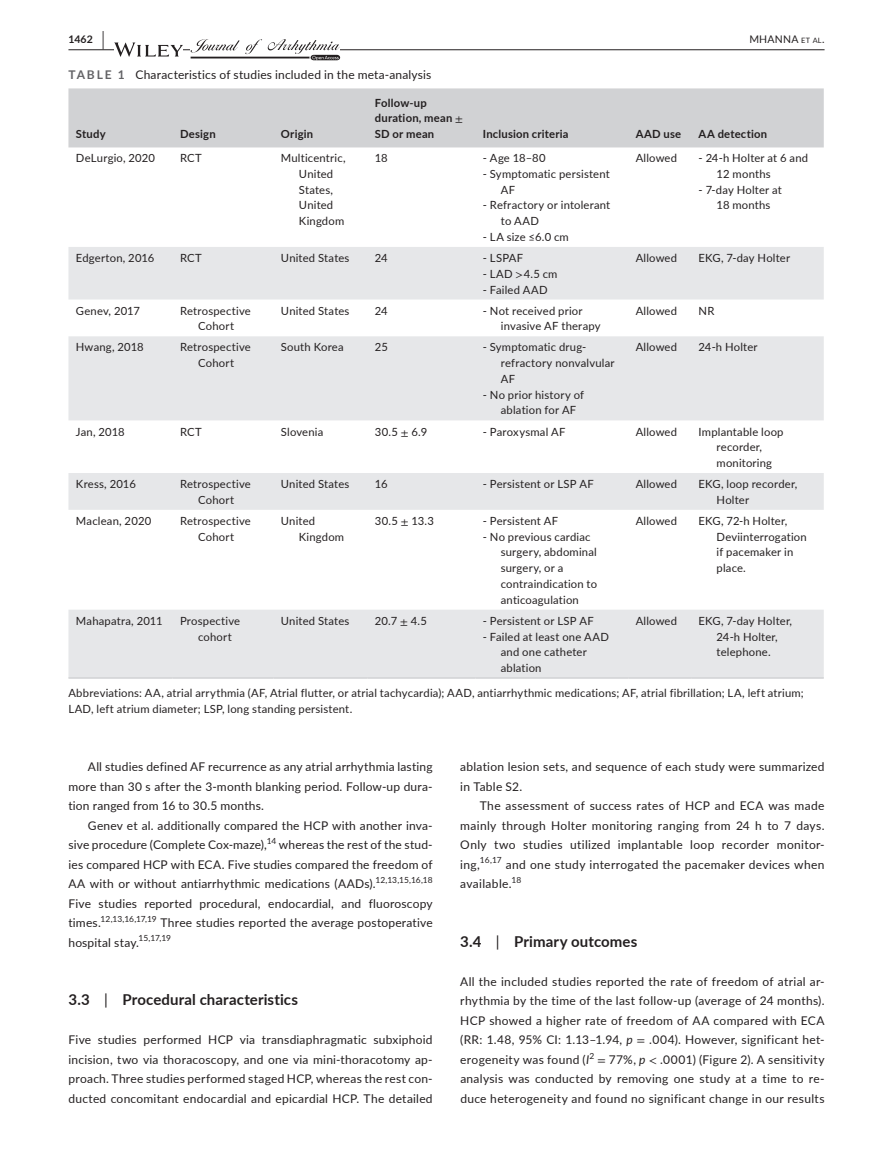
<style>
.page{position:relative;width:893px;height:1174px;background:#fff}
.page>*{position:absolute;margin:0;border:0;box-sizing:border-box;transform-origin:0 0}
.t1{font:700 15px "Lato";letter-spacing:.01em;color:#231f20}
.t2{font:12px/19.5px "Lato";letter-spacing:.02em;color:#231f20;text-align:justify}
.t3{font:11.25px/15.8px "Lato";letter-spacing:.015em;color:#231f20}
.t4{font:700 11.25px/15.8px "Lato";letter-spacing:.02em;color:#231f20}
.t5{font:10.5px "Lato";letter-spacing:.025em;color:#231f20}
.t6{font:700 10.5px "Lato";color:#231f20}
.t7{font:8.4px "Lato";color:#231f20}
.s1{font-size:19.5px}
.s2{font-size:7.35px}
.s3{font-weight:700;color:#636366}
.s4{font-family:"STIX";font-weight:400}
.s5{font-family:"STIX"}
.s6{font-weight:400}
.s7{font-size:12px}
.s8{font-style:italic}
</style>
<div class="page">
<hr style="left:68px;top:49px;width:756px;height:1px;background:#231f20">
<svg style="left:114px;top:42px;width:69px;height:15px"></svg>
<svg style="left:191px;top:39px;width:149px;height:21px"></svg>
<div style="left:68px;top:88px;width:756px;height:59px;background:#d1d2d4"></div>
<svg style="left:68px;top:247px;width:756px;height:430px;fill:#e6e7e9"></svg>
<hr style="left:68px;top:677px;width:105px;height:1px;background:#d1d2d4">
<hr style="left:173px;top:677px;width:100px;height:1px;background:#d1d2d4">
<hr style="left:273px;top:677px;width:94px;height:1px;background:#d1d2d4">
<hr style="left:367px;top:677px;width:108px;height:1px;background:#d1d2d4">
<hr style="left:475px;top:677px;width:153px;height:1px;background:#d1d2d4">
<hr style="left:628px;top:677px;width:63px;height:1px;background:#d1d2d4">
<hr style="left:691px;top:677px;width:133px;height:1px;background:#d1d2d4">
<p class="t6" style="left:68px;top:31px;width:37px">1462 <span class="s1">|</span></p>
<p class="t5" style="left:749px;top:31px;width:77px">MHANNA <span class="s2">et al</span>.</p>
<p class="t2" style="left:68px;top:64px;width:364px"><span class="s3">TABLE 1</span> Characteristics of studies included in the meta-analysis</p>
<p class="t4" style="left:76px;top:126px;width:31px">Study</p>
<p class="t4" style="left:180px;top:126px;width:37px">Design</p>
<p class="t4" style="left:281px;top:126px;width:34px">Origin</p>
<p class="t4" style="left:375px;top:94px;width:89px">Follow-up duration, mean <span class="s4">±<br></span>SD or mean</p>
<p class="t4" style="left:483px;top:126px;width:87px">Inclusion criteria</p>
<p class="t4" style="left:636px;top:126px;width:47px">AAD use</p>
<p class="t4" style="left:699px;top:126px;width:70px">AA detection</p>
<p class="t3" style="left:76px;top:150px;width:81px">DeLurgio, 2020</p>
<p class="t3" style="left:180px;top:150px;width:23px">RCT</p>
<p class="t3" style="left:299px;top:150px;width:48px;text-indent:-18px">Multicentric,<br>United<br>States,<br>United<br>Kingdom</p>
<p class="t3" style="left:375px;top:150px;width:14px">18</p>
<p class="t3" style="left:483px;top:150px;width:64px">- Age 18–80</p>
<p class="t3" style="left:501px;top:165px;width:110px;text-indent:-18px">- Symptomatic persistent<br>AF</p>
<p class="t3" style="left:501px;top:197px;width:111px;text-indent:-18px">- Refractory or intolerant to AAD</p>
<p class="t3" style="left:483px;top:228px;width:88px">- LA size ≤6.0 cm</p>
<p class="t3" style="left:76px;top:249px;width:80px">Edgerton, 2016</p>
<p class="t3" style="left:180px;top:249px;width:23px">RCT</p>
<p class="t3" style="left:281px;top:249px;width:70px">United States</p>
<p class="t3" style="left:375px;top:249px;width:14px">24</p>
<p class="t3" style="left:483px;top:249px;width:42px">- LSPAF</p>
<p class="t3" style="left:483px;top:265px;width:76px">- LAD <span class="s5">&gt;</span>4.5 cm</p>
<p class="t3" style="left:483px;top:281px;width:66px">- Failed AAD</p>
<p class="t3" style="left:636px;top:150px;width:43px">Allowed</p>
<p class="t3" style="left:717px;top:150px;width:93px;text-indent:-18px">- 24-h Holter at 6 and<br>12 months</p>
<p class="t3" style="left:699px;top:181px;width:85px;text-align:center">- 7-day Holter at<br>18 months</p>
<p class="t3" style="left:636px;top:249px;width:43px">Allowed</p>
<p class="t3" style="left:699px;top:249px;width:93px">EKG, 7-day Holter</p>
<p class="t3" style="left:76px;top:302px;width:66px">Genev, 2017</p>
<p class="t3" style="left:180px;top:302px;width:72px;text-align:center">Retrospective<br>Cohort</p>
<p class="t3" style="left:281px;top:302px;width:70px">United States</p>
<p class="t3" style="left:375px;top:302px;width:14px">24</p>
<p class="t3" style="left:501px;top:302px;width:101px;text-indent:-18px">- Not received prior invasive AF therapy</p>
<p class="t3" style="left:636px;top:302px;width:43px">Allowed</p>
<p class="t3" style="left:699px;top:302px;width:17px">NR</p>
<p class="t3" style="left:76px;top:339px;width:69px">Hwang, 2018</p>
<p class="t3" style="left:180px;top:339px;width:72px;text-align:center">Retrospective<br>Cohort</p>
<p class="t3" style="left:281px;top:339px;width:64px">South Korea</p>
<p class="t3" style="left:375px;top:339px;width:15px">25</p>
<p class="t3" style="left:501px;top:339px;width:115px;text-indent:-18px">- Symptomatic drug&shy;refractory nonvalvular<br>AF</p>
<p class="t3" style="left:501px;top:386px;width:85px;text-indent:-18px">- No prior history of ablation for AF</p>
<p class="t3" style="left:636px;top:339px;width:43px">Allowed</p>
<p class="t3" style="left:699px;top:339px;width:61px">24-h Holter</p>
<p class="t3" style="left:76px;top:423px;width:50px">Jan, 2018</p>
<p class="t3" style="left:180px;top:423px;width:23px">RCT</p>
<p class="t3" style="left:281px;top:423px;width:44px">Slovenia</p>
<p class="t3" style="left:375px;top:423px;width:54px">30.5 <span class="s5">±</span> 6.9</p>
<p class="t3" style="left:483px;top:423px;width:84px">- Paroxysmal AF</p>
<p class="t3" style="left:636px;top:423px;width:43px">Allowed</p>
<p class="t3" style="left:699px;top:423px;width:86px;text-align:center">Implantable loop recorder, monitoring</p>
<p class="t3" style="left:76px;top:475px;width:61px">Kress, 2016</p>
<p class="t3" style="left:180px;top:475px;width:72px;text-align:center">Retrospective<br>Cohort</p>
<p class="t3" style="left:281px;top:475px;width:70px">United States</p>
<p class="t3" style="left:375px;top:475px;width:14px">16</p>
<p class="t3" style="left:483px;top:475px;width:112px">- Persistent or LSP AF</p>
<p class="t3" style="left:636px;top:475px;width:43px">Allowed</p>
<p class="t3" style="left:717px;top:475px;width:82px;text-indent:-18px">EKG, loop recorder,<br>Holter</p>
<p class="t3" style="left:76px;top:512px;width:77px">Maclean, 2020</p>
<p class="t3" style="left:180px;top:512px;width:72px;text-align:center">Retrospective<br>Cohort</p>
<p class="t3" style="left:299px;top:512px;width:47px;text-indent:-18px">United<br>Kingdom</p>
<p class="t3" style="left:375px;top:512px;width:61px">30.5 <span class="s5">±</span> 13.3</p>
<p class="t3" style="left:483px;top:512px;width:77px">- Persistent AF</p>
<p class="t3" style="left:636px;top:512px;width:43px">Allowed</p>
<p class="t3" style="left:717px;top:512px;width:92px;text-indent:-18px">EKG, 72-h Holter,<br>Deviinterrogation if pacemaker in place.</p>
<p class="t3" style="left:501px;top:528px;width:98px;text-indent:-18px">- No previous cardiac surgery, abdominal surgery, or a contraindication to anticoagulation</p>
<p class="t3" style="left:76px;top:612px;width:88px">Mahapatra, 2011</p>
<p class="t3" style="left:198px;top:612px;width:44px;text-indent:-18px">Prospective cohort</p>
<p class="t3" style="left:281px;top:612px;width:70px">United States</p>
<p class="t3" style="left:375px;top:612px;width:54px">20.7 <span class="s5">±</span> 4.5</p>
<p class="t3" style="left:483px;top:612px;width:112px">- Persistent or LSP AF</p>
<p class="t3" style="left:636px;top:612px;width:43px">Allowed</p>
<p class="t3" style="left:699px;top:612px;width:95px;text-align:center">EKG, 7-day Holter,<br>24-h Holter, telephone.</p>
<p class="t3" style="left:68px;top:684px;width:737px">Abbreviations: AA, atrial arrythmia (AF, Atrial flutter, or atrial tachycardia); AAD, antiarrhythmic medications; AF, atrial fibrillation; LA, left atrium;<br>LAD, left atrium diameter; LSP, long standing persistent.</p>
<p class="t3" style="left:501px;top:628px;width:110px;text-indent:-18px">- Failed at least one AAD and one catheter ablation</p>
<p class="t2" style="left:68px;top:756px;width:366px;text-indent:20px">All studies defined AF recurrence as any atrial arrhythmia lasting more than 30 s after the 3-month blanking period. Follow-up dura&shy;tion ranged from 16 to 30.5 months.</p>
<p class="t2" style="left:68px;top:815px;width:366px;text-indent:20px">Genev et al. additionally compared the HCP with another inva&shy;sive procedure (Complete Cox-maze),<sup>14</sup> whereas the rest of the stud&shy;ies compared HCP with ECA. Five studies compared the freedom of AA with or without antiarrhythmic medications (AADs).</p>
<p class="t7" style="left:375px;top:874px;width:59px">12,13,15,16,18</p>
<p class="t2" style="left:68px;top:893px;width:366px">Five studies reported procedural, endocardial, and fluoroscopy times.</p>
<p class="t7" style="left:101px;top:913px;width:58px">12,13,16,17,19</p>
<p class="t2" style="left:161px;top:912px;width:274px">Three studies reported the average postoperative</p>
<p class="t2" style="left:68px;top:932px;width:72px">hospital stay.</p>
<p class="t7" style="left:139px;top:932px;width:34px">15,17,19</p>
<p class="t1" style="left:68px;top:989px;width:231px">3.3 <span class="s6">|</span> Procedural characteristics</p>
<p class="t2" style="left:68px;top:1029px;width:366px">Five studies performed HCP via transdiaphragmatic subxiphoid incision, two via thoracoscopy, and one via mini-thoracotomy ap&shy;proach. Three studies performed staged HCP, whereas the rest con&shy;ducted concomitant endocardial and epicardial HCP. The detailed</p>
<p class="t2" style="left:460px;top:756px;width:366px">ablation lesion sets, and sequence of each study were summarized in Table S2.</p>
<p class="t2" style="left:460px;top:795px;width:366px;text-indent:20px">The assessment of success rates of HCP and ECA was made mainly through Holter monitoring ranging from 24 h to 7 days.<br>Only two studies utilized implantable loop recorder monitor-</p>
<p class="t7" style="left:460px;top:854px;width:43px"><span class="s7">ing,</span>16,17</p>
<p class="t2" style="left:460px;top:854px;width:366px;text-indent:46px">and one study interrogated the pacemaker devices when available.</p>
<p class="t7" style="left:512px;top:874px;width:11px">18</p>
<p class="t1" style="left:460px;top:930px;width:178px">3.4 <span class="s6">|</span> Primary outcomes</p>
<p class="t2" style="left:460px;top:971px;width:366px">All the included studies reported the rate of freedom of atrial ar&shy;rhythmia by the time of the last follow-up (average of 24 months).<br>HCP showed a higher rate of freedom of AA compared with ECA (RR: 1.48, 95% CI: 1.13–1.94, <span class="s8">p</span> <span class="s5">=</span> .004). However, significant het&shy;erogeneity was found (<span class="s8">I</span><sup>2</sup> <span class="s5">=</span> 77%, <span class="s8">p</span> <span class="s5">&lt;</span> .0001) (Figure 2). A sensitivity analysis was conducted by removing one study at a time to re&shy;duce heterogeneity and found no significant change in our results</p>
</div>
